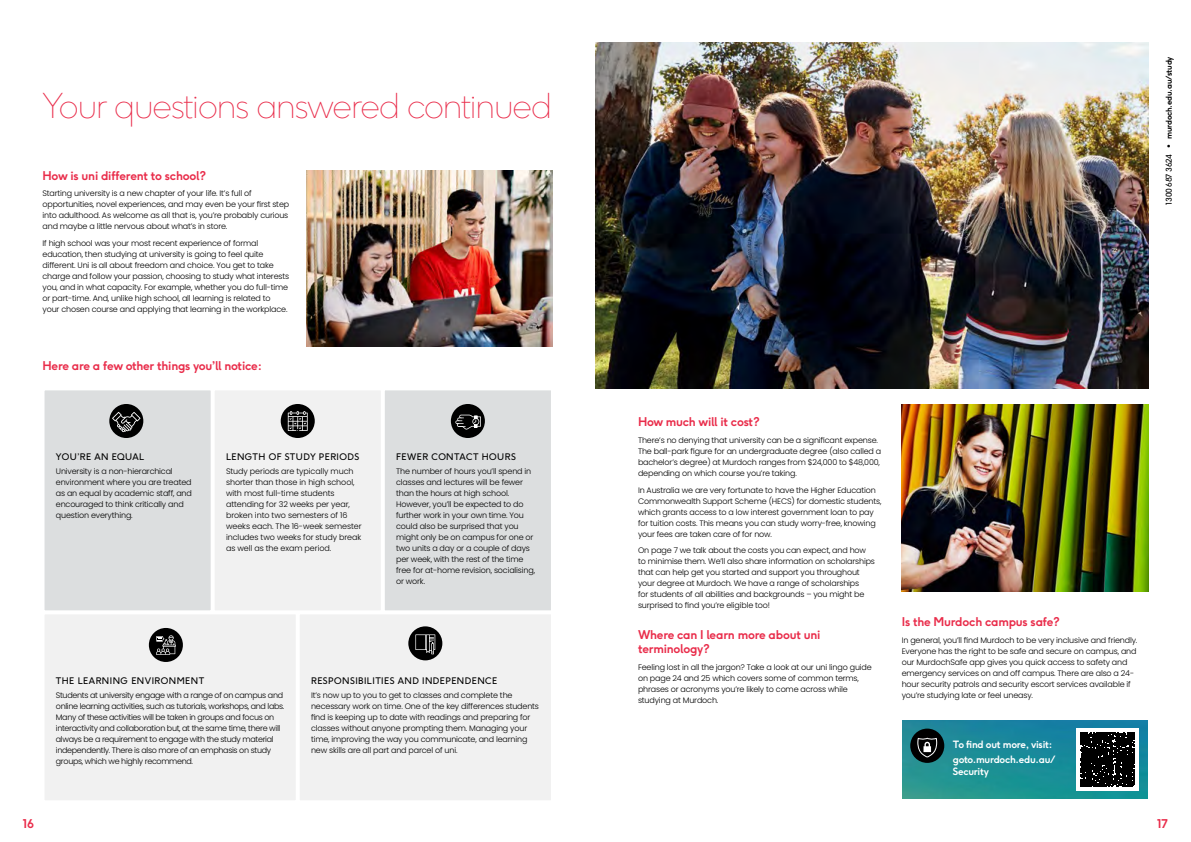
<style>
.page{position:relative;width:1191px;height:842px;background:#fff}
.page>*{position:absolute;margin:0;border:0;box-sizing:border-box;transform-origin:0 0}
.Heading_44pt{font:100 34px "F37 Ginger";letter-spacing:-.03em;color:#e92c4a}
.Subhead_12_14{font:700 12px/14px "F37 Ginger";letter-spacing:-.02em;color:#e92c4a}
.CTA_black_small_10_12{font:700 10px/12px "F37 Ginger";letter-spacing:-.03em;color:#fff}
.Heading_9_pt_CAPS_black{font:9px "F37 Ginger";letter-spacing:.05em;color:#000}
.Body_8_11{font:300 8px/11px "Poppins";letter-spacing:-.02em;color:#000}
.Body_8_11-2{font:300 8px/11px "Poppins";letter-spacing:-.04em;color:#000}
.t1{font:700 8px "F37 Ginger";letter-spacing:-.03em;color:#000}
.s1{font-weight:400}
</style>
<div class="page">
<img style="left:902px;top:721px;width:246px;height:78px">
<img style="left:595px;top:43px;width:553px;height:345px">
<div style="left:44px;top:389px;width:168px;height:222px;background:#dcdedf"></div>
<div style="left:43px;top:388px;width:170px;height:224px;border:2px solid #fff"></div>
<div style="left:109px;top:404px;width:34px;height:34px;background:#000;border-radius:50%"></div>
<svg style="left:112px;top:412px;width:28px;height:20px"></svg>
<div style="left:299px;top:613px;width:253px;height:188px;background:#f1f1f1"></div>
<div style="left:298px;top:612px;width:255px;height:190px;border:2px solid #fff"></div>
<div style="left:214px;top:389px;width:168px;height:222px;background:#f1f1f1"></div>
<div style="left:213px;top:388px;width:170px;height:224px;border:2px solid #fff"></div>
<div style="left:281px;top:404px;width:34px;height:34px;background:#000;border-radius:50%"></div>
<svg style="left:288px;top:411px;width:20px;height:20px"></svg>
<div style="left:44px;top:613px;width:253px;height:188px;background:#f1f1f1"></div>
<div style="left:43px;top:612px;width:255px;height:190px;border:2px solid #fff"></div>
<div style="left:149px;top:628px;width:34px;height:34px;background:#000;border-radius:50%"></div>
<svg style="left:156px;top:635px;width:20px;height:20px"></svg>
<div style="left:408px;top:626px;width:34px;height:34px;background:#000;border-radius:50%"></div>
<svg style="left:415px;top:634px;width:20px;height:20px"></svg>
<div style="left:384px;top:389px;width:168px;height:222px;background:#dcdedf"></div>
<div style="left:383px;top:388px;width:170px;height:224px;border:2px solid #fff"></div>
<div style="left:451px;top:404px;width:34px;height:34px;background:#000;border-radius:50%"></div>
<svg style="left:455px;top:415px;width:26px;height:14px"></svg>
<img style="left:306px;top:171px;width:246px;height:175px">
<img style="left:901px;top:405px;width:247px;height:187px">
<div style="left:910px;top:729px;width:34px;height:34px;background:#000;border-radius:50%"></div>
<svg style="left:917px;top:737px;width:20px;height:21px"></svg>
<div style="left:1076px;top:729px;width:62px;height:62px;background:#fff"></div>
<div style="left:1080px;top:733px;width:54px;height:54px;background:#000"></div>
<p class="Heading_44pt" style="left:43px;top:85px;width:511px">Your questions answered continued</p>
<p class="Subhead_12_14" style="left:43px;top:168px;width:165px">How is uni different to school?</p>
<p class="Body_8_11" style="left:43px;top:188px;width:248px">Starting university is a new chapter of your life. It’s full of opportunities, novel experiences, and may even be your first step into adulthood. As welcome as all that is, you’re probably curious and maybe a little nervous about what’s in store.</p>
<p class="Body_8_11" style="left:43px;top:238px;width:248px">If high school was your most recent experience of formal education, then studying at university is going to feel quite different. Uni is all about freedom and choice. You get to take charge and follow your passion, choosing to study what interests you, and in what capacity. For example, whether you do full-time or part-time. And, unlike high school, all learning is related to your chosen course and applying that learning in the workplace.</p>
<p class="Subhead_12_14" style="left:43px;top:358px;width:221px">Here are a few other things you’ll notice:</p>
<p class="Heading_9_pt_CAPS_black" style="left:56px;top:451px;width:90px">YOU’RE AN EQUAL</p>
<p class="Body_8_11" style="left:56px;top:465px;width:138px">University is a non-hierarchical environment where you are treated as an equal by academic staff, and encouraged to think critically and question everything.</p>
<p class="Heading_9_pt_CAPS_black" style="left:226px;top:451px;width:135px">LENGTH OF STUDY PERIODS</p>
<p class="Body_8_11" style="left:226px;top:465px;width:137px">Study periods are typically much shorter than those in high school, with most full-time students attending for 32 weeks per year, broken into two semesters of 16 weeks each. The 16-week semester includes two weeks for study break as well as the exam period.</p>
<p class="Heading_9_pt_CAPS_black" style="left:396px;top:451px;width:121px">FEWER CONTACT HOURS</p>
<p class="Body_8_11" style="left:396px;top:465px;width:140px">The number of hours you’ll spend in classes and lectures will be fewer than the hours at high school.<br>However, you’ll be expected to do further work in your own time. You could also be surprised that you might only be on campus for one or two units a day or a couple of days per week, with the rest of the time free for at-home revision, socialising, or work.</p>
<p class="Heading_9_pt_CAPS_black" style="left:56px;top:675px;width:150px">THE LEARNING ENVIRONMENT</p>
<p class="Body_8_11-2" style="left:56px;top:689px;width:230px">Students at university engage with a range of on campus and online learning activities, such as tutorials, workshops, and labs.<br>Many of these activities will be taken in groups and focus on interactivity and collaboration but, at the same time, there will always be a requirement to engage with the study material independently. There is also more of an emphasis on study groups, which we highly recommend.</p>
<p class="Heading_9_pt_CAPS_black" style="left:311px;top:675px;width:188px">RESPONSIBILITIES AND INDEPENDENCE</p>
<p class="Body_8_11" style="left:311px;top:689px;width:229px">It’s now up to you to get to classes and complete the necessary work on time. One of the key differences students find is keeping up to date with readings and preparing for classes without anyone prompting them. Managing your time, improving the way you communicate, and learning new skills are all part and parcel of uni.</p>
<p class="t1" style="left:1163px;top:205px;width:150px;rotate:-90deg"><span class="s1">1300 687 3624 •</span> murdoch.edu.au/study</p>
<p class="Subhead_12_14" style="left:638px;top:415px;width:123px">How much will it cost?</p>
<p class="Body_8_11" style="left:638px;top:435px;width:245px">There’s no denying that university can be a significant expense.<br>The ball-park figure for an undergraduate degree (also called a bachelor’s degree) at Murdoch ranges from $24,000 to $48,000, depending on which course you’re taking.</p>
<p class="Body_8_11" style="left:638px;top:484px;width:245px">In Australia we are very fortunate to have the Higher Education Commonwealth Support Scheme (HECS) for domestic students, which grants access to a low interest government loan to pay for tuition costs. This means you can study worry-free, knowing your fees are taken care of for now.</p>
<p class="Body_8_11" style="left:638px;top:545px;width:238px">On page 7 we talk about the costs you can expect, and how to minimise them. We’ll also share information on scholarships that can help get you started and support you throughout your degree at Murdoch. We have a range of scholarships<br>for students of all abilities and backgrounds – you might be surprised to find you’re eligible too!</p>
<p class="Subhead_12_14" style="left:638px;top:628px;width:184px">Where can I learn more about uni terminology?</p>
<p class="Body_8_11" style="left:638px;top:662px;width:235px">Feeling lost in all the jargon? Take a look at our uni lingo guide on page 24 and 25 which covers some of common terms, phrases or acronyms you’re likely to come across while studying at Murdoch.</p>
<p class="Subhead_12_14" style="left:901px;top:614px;width:159px">Is the Murdoch campus safe?</p>
<p class="Body_8_11" style="left:901px;top:634px;width:237px">In general, you’ll find Murdoch to be very inclusive and friendly.<br>Everyone has the right to be safe and secure on campus, and our MurdochSafe app gives you quick access to safety and emergency services on and off campus. There are also a 24- hour security patrols and security escort services available if you’re studying late or feel uneasy.</p>
<p class="CTA_black_small_10_12" style="left:952px;top:738px;width:101px">To find out more, visit:</p>
<p class="CTA_black_small_10_12" style="left:952px;top:753px;width:104px">goto.murdoch.edu.au/<br>Security</p>
<h2 class="Subhead_12_14" style="left:23px;top:816px;width:13px">16</h2>
<h2 class="Subhead_12_14" style="left:1157px;top:816px;width:13px">17</h2>
</div>
